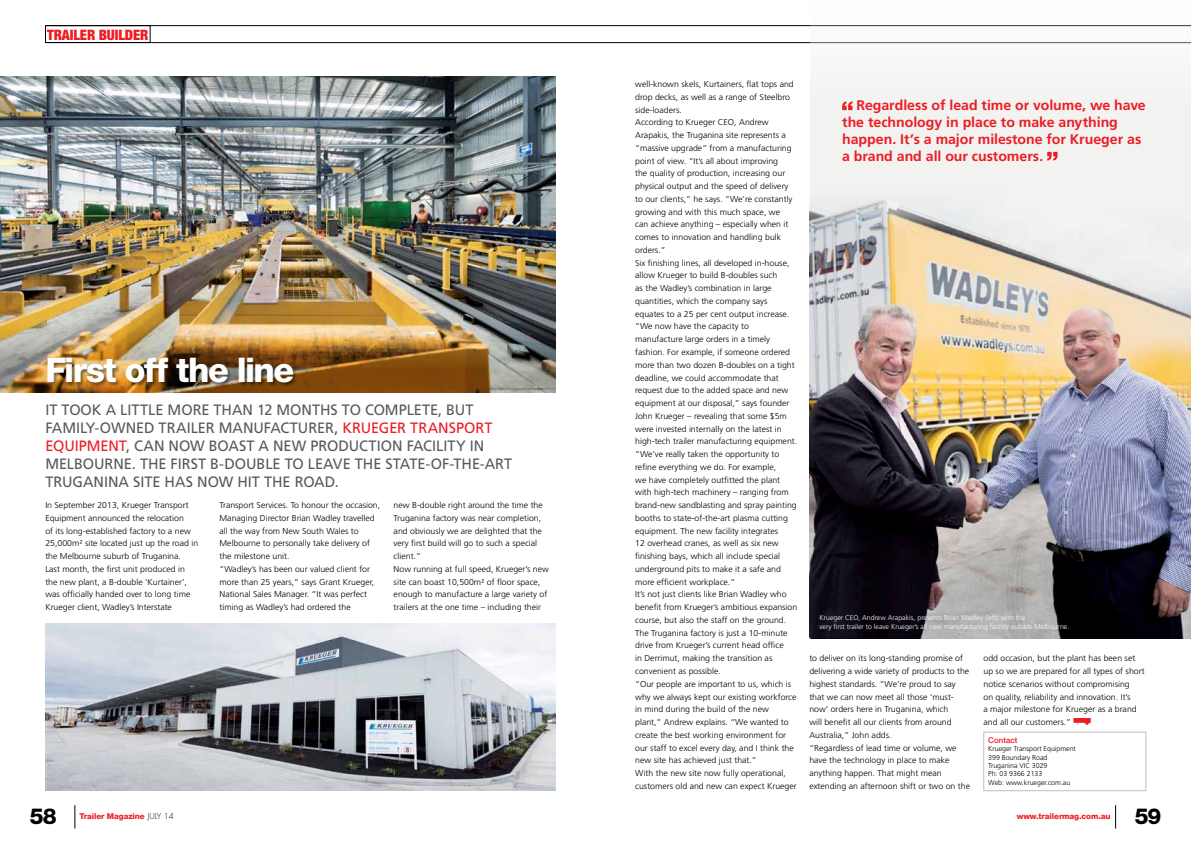
<style>
.page{position:relative;width:1191px;height:842px;background:#fff}
.page>*{position:absolute;margin:0;border:0;box-sizing:border-box;transform-origin:0 0}
.t1{font:800 34px "Helvetica Neue";letter-spacing:-.045em;color:#fff}
.t2{font:800 22px "Helvetica Neue";color:#000}
.t3{font:15px/18px "Frutiger";color:#58595b}
.t4{font:900 condensed 14.4px "Helvetica Neue";letter-spacing:-.01em;color:#ed1d24}
.t5{font:700 14px/16.8px "Frutiger";letter-spacing:-.005em;color:#ed1d24}
.t6{font:300 8.5px/12.8px "Frutiger";color:#000}
.t7{font:800 8px "Helvetica Neue";letter-spacing:-.01em;color:#ed1d24}
.t8{font:500 8px "Helvetica Neue";color:#ed1d24}
.t9{font:300 7px/8.4px "Frutiger";color:#fff}
.t10{font:300 7px/8.4px "Frutiger";color:#000}
.s1{color:#ed1d24}
.s2{font-family:"Futura";font-weight:300;color:#000}
</style>
<div class="page">
<hr style="left:46px;top:25px;width:1145px;height:1px;background:#000">
<hr style="left:46px;top:42px;width:1145px;height:1px;background:#000">
<svg style="left:75px;top:805px;width:1px;height:23px"></svg>
<svg style="left:1115px;top:805px;width:1px;height:23px"></svg>
<div style="left:45px;top:26px;width:105px;height:17px;border:1px solid #000"></div>
<div style="left:810px;top:0;width:381px;height:638px;background:#f2f3f1"></div>
<img style="left:810px;top:199px;width:381px;height:439px">
<svg style="left:1073px;top:718px;width:17px;height:7px"></svg>
<img style="left:0;top:77px;width:556px;height:315px">
<img style="left:45px;top:623px;width:511px;height:168px">
<div style="left:47px;top:357px;width:251px;height:30px;background:#000;opacity:.5"></div>
<svg style="left:842px;top:101px;width:10px;height:9px"></svg>
<svg style="left:1047px;top:152px;width:10px;height:9px"></svg>
<div style="left:983px;top:732px;width:163px;height:59px;border:1px solid #bcbec0"></div>
<h3 class="t4" style="left:47px;top:26px;width:103px">TRAILER BUILDER</h3>
<h1 class="t1" style="left:45px;top:350px;width:250px">First off the line</h1>
<p class="t3" style="left:45px;top:400px;width:468px">IT TOOK A LITTLE MORE THAN 12 MONTHS TO COMPLETE, BUT<br>FAMI LY‑OWNED TRAI LER MANUFACTURER, <span class="s1">KRUEGER TRANSPORT EQUI PMENT</span>, CAN NOW BOAST A NEW PRODUCTI ON FACI LITY I N<br>M ELBOURNE. THE FI RST B- DOUBLE TO LEAVE THE STATE-OF-THE-ART TRUGANI NA SITE HAS NOW HIT THE ROAD.</p>
<p class="t6" style="left:45px;top:499px;width:154px">In September 2013, Krueger Transport Equipment announced the relocation<br>of its long-established factory to a new 25,000m² site located just up the road in the Melbourne suburb of Truganina.<br>Last month, the first unit produced in the new plant, a B-double ‘Kurtainer’, was officially handed over to long time Krueger client, Wadley’s Interstate</p>
<p class="t6" style="left:219px;top:499px;width:162px">Transport Services. To honour the occasion, Managing Director Brian Wadley travelled all the way from New South Wales to Melbourne to personally take delivery of the milestone unit.<br>“Wadley’s has been our valued client for more than 25 years,” says Grant Krueger, National Sales Manager. “It was perfect timing as Wadley’s had ordered the</p>
<p class="t6" style="left:394px;top:499px;width:157px">new B-double right around the time the Truganina factory was near completion, and obviously we are delighted that the very first build will go to such a special client.”<br>Now running at full speed, Krueger’s new site can boast 10,500m² of floor space, enough to manufacture a large variety of trailers at the one time – including their</p>
<p class="t6" style="left:635px;top:78px;width:164px">well-known skels, Kurtainers, flat tops and drop decks, as well as a range of Steelbro side-loaders.<br>According to Krueger CEO, Andrew Arapakis, the Truganina site represents a “massive upgrade” from a manufacturing point of view. “It’s all about improving<br>the quality of production, increasing our physical output and the speed of delivery to our clients,” he says. “We’re constantly growing and with this much space, we<br>can achieve anything – especially when it comes to innovation and handling bulk orders.”<br>Six finishing lines, all developed in-house, allow Krueger to build B-doubles such<br>as the Wadley’s combination in large quantities, which the company says equates to a 25 per cent output increase. “We now have the capacity to manufacture large orders in a timely fashion. For example, if someone ordered more than two dozen B-doubles on a tight deadline, we could accommodate that request due to the added space and new equipment at our disposal,” says founder John Krueger – revealing that some $5m were invested internally on the latest in high-tech trailer manufacturing equipment. “We’ve really taken the opportunity to refine everything we do. For example,<br>we have completely outfitted the plant with high-tech machinery – ranging from brand-new sandblasting and spray painting booths to state-of-the-art plasma cutting equipment. The new facility integrates<br>12 overhead cranes, as well as six new finishing bays, which all include special underground pits to make it a safe and more efficient workplace.”<br>It’s not just clients like Brian Wadley who benefit from Krueger’s ambitious expansion course, but also the staff on the ground.<br>The Truganina factory is just a 10-minute drive from Krueger’s current head office<br>in Derrimut, making the transition as convenient as possible.<br>“Our people are important to us, which is why we always kept our existing workforce in mind during the build of the new plant,” Andrew explains. “We wanted to create the best working environment for our staff to excel every day, and I think the new site has achieved just that.”<br>With the new site now fully operational, customers old and new can expect Krueger</p>
<h3 class="t5" style="left:842px;top:97px;width:305px;text-indent:14px">Regardless of lead time or volume, we have the technology in place to make anything happen. It’s a major milestone for Krueger as a brand and all our customers.</h3>
<p class="t9" style="left:819px;top:613px;width:251px">Krueger CEO, Andrew Arapakis, presents Brian Wadley (left) with the<br>very first trailer to leave Krueger’s all new manufacturing facility outside Melbourne.</p>
<p class="t6" style="left:809px;top:652px;width:162px">to deliver on its long-standing promise of delivering a wide variety of products to the highest standards. “We’re proud to say that we can now meet all those ‘must&shy;now’ orders here in Truganina, which<br>will benefit all our clients from around Australia,” John adds.<br>“Regardless of lead time or volume, we have the technology in place to make anything happen. That might mean extending an afternoon shift or two on the</p>
<p class="t6" style="left:983px;top:652px;width:163px">odd occasion, but the plant has been set up so we are prepared for all types of short notice scenarios without compromising<br>on quality, reliability and innovation. It’s<br>a major milestone for Krueger as a brand and all our customers.”</p>
<p class="t8" style="left:988px;top:735px;width:31px">Contact</p>
<p class="t10" style="left:988px;top:745px;width:89px">Krueger Transport Equipment<br>399 Boundary Road<br>Truganina VIC 3029<br>Ph: 03 9366 2133<br>Web: www.krueger.com.au</p>
<h2 class="t2" style="left:30px;top:803px;width:28px">58</h2>
<p class="t7" style="left:1016px;top:812px;width:95px">www.trailermag.com.au</p>
<h2 class="t2" style="left:1134px;top:803px;width:28px">59</h2>
<p class="t7" style="left:79px;top:812px;width:96px">Trailer Magazine <span class="s2">JULY 14</span></p>
</div>
